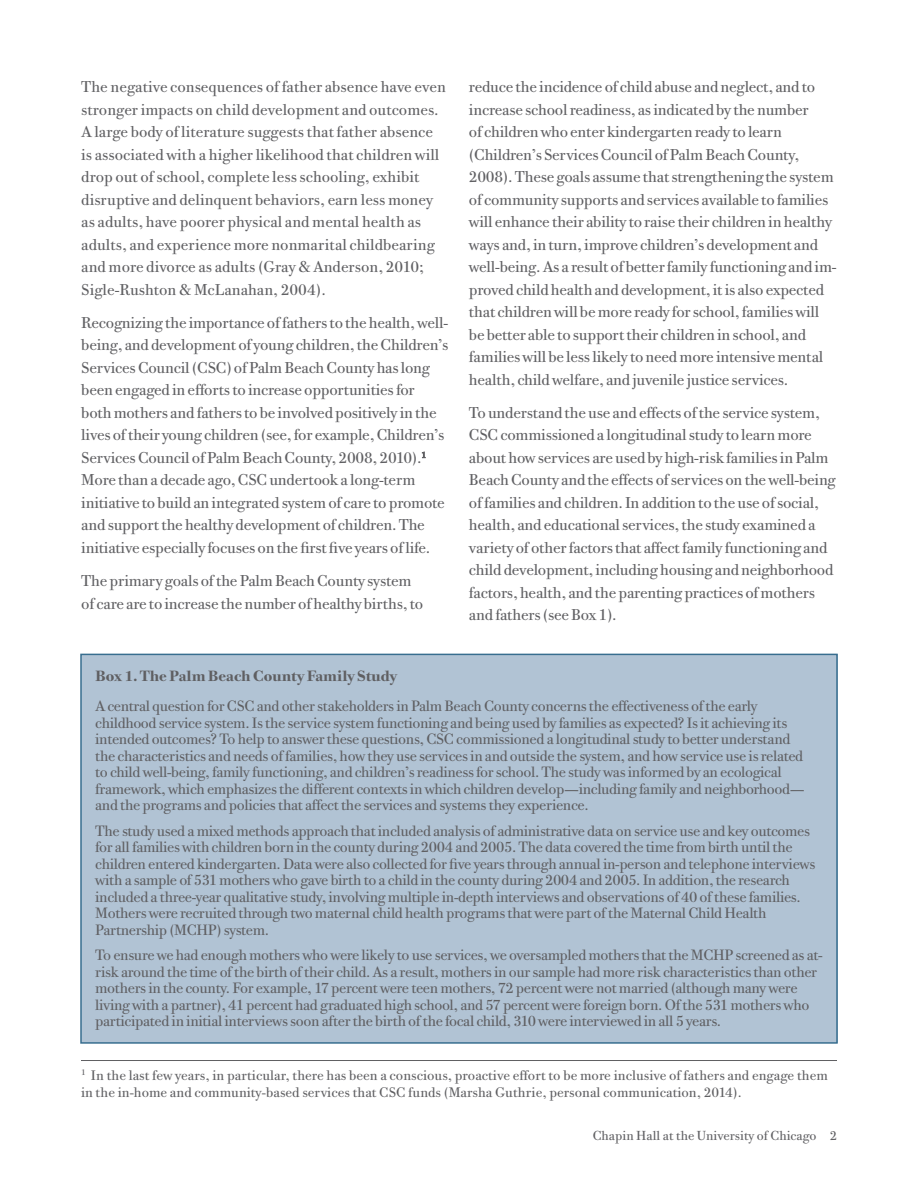
<style>
.page{position:relative;width:918px;height:1188px;background:#fff}
.page>*{position:absolute;margin:0;border:0;box-sizing:border-box;transform-origin:0 0}
.BodyCopy{font:15.75px/22.5px "Bodoni Twe ITC Std";letter-spacing:-.015em;color:#5f5f62}
.SidebarText{font:15px/16.5px "Bodoni Twe ITC Std";letter-spacing:-.025em;color:#5f5f62}
.Authors_Cover{font:700 15px "Bodoni Twe ITC Std";color:#5f5f62}
.Footnote1{font:13.8px/17px "Bodoni Twe ITC Std";color:#5f5f62}
.t1{font:13.2px "Bodoni Twe ITC Std";color:#5f5f62}
</style>
<div class="page">
<svg style="left:422px;top:452px;width:3px;height:6px"></svg>
<div style="left:81px;top:654px;width:756px;height:389px;background:#b1c3d4"></div>
<div style="left:80px;top:654px;width:758px;height:390px;border:2px solid #386e8f"></div>
<hr style="left:81px;top:1060px;width:756px;height:1px;background:#5f5f62">
<p class="BodyCopy" style="left:81px;top:76px;width:366px">The negative consequences of father absence have even stronger impacts on child development and outcomes.<br>A large body of literature suggests that father absence is associated with a higher likelihood that children will drop out of school, complete less schooling, exhibit disruptive and delinquent behaviors, earn less money as adults, have poorer physical and mental health as adults, and experience more nonmarital childbearing and more divorce as adults (Gray &amp; Anderson, 2010; Sigle-Rushton &amp; McLanahan, 2004).</p>
<p class="BodyCopy" style="left:81px;top:312px;width:369px">Recognizing the importance of fathers to the health, well&shy;being, and development of young children, the Children’s Services Council (CSC) of Palm Beach County has long been engaged in efforts to increase opportunities for both mothers and fathers to be involved positively in the lives of their young children (see, for example, Children’s Services Council of Palm Beach County, 2008, 2010).<sup>1<br></sup>More than a decade ago, CSC undertook a long-term initiative to build an integrated system of care to promote and support the healthy development of children. The initiative especially focuses on the first five years of life.</p>
<p class="BodyCopy" style="left:81px;top:570px;width:344px">The primary goals of the Palm Beach County system of care are to increase the number of healthy births, to</p>
<p class="BodyCopy" style="left:469px;top:76px;width:369px">reduce the incidence of child abuse and neglect, and to increase school readiness, as indicated by the number<br>of children who enter kindergarten ready to learn (Children’s Services Council of Palm Beach County, 2008). These goals assume that strengthening the system of community supports and services available to families will enhance their ability to raise their children in healthy ways and, in turn, improve children’s development and well-being. As a result of better family functioning and im&shy;proved child health and development, it is also expected that children will be more ready for school, families will be better able to support their children in school, and families will be less likely to need more intensive mental health, child welfare, and juvenile justice services.</p>
<p class="BodyCopy" style="left:469px;top:402px;width:368px">To understand the use and effects of the service system, CSC commissioned a longitudinal study to learn more about how services are used by high-risk families in Palm Beach County and the effects of services on the well-being of families and children. In addition to the use of social, health, and educational services, the study examined a variety of other factors that affect family functioning and child development, including housing and neighborhood factors, health, and the parenting practices of mothers and fathers (see Box 1).</p>
<p class="Authors_Cover" style="left:95px;top:667px;width:303px">Box 1. The Palm Beach County Family Study</p>
<p class="SidebarText" style="left:95px;top:698px;width:711px">A central question for CSC and other stakeholders in Palm Beach County concerns the effectiveness of the early childhood service system. Is the service system functioning and being used by families as expected? Is it achieving its intended outcomes? To help to answer these questions, CSC commissioned a longitudinal study to better understand the characteristics and needs of families, how they use services in and outside the system, and how service use is related to child well-being, family functioning, and children’s readiness for school. The study was informed by an ecological framework, which emphasizes the different contexts in which children develop—including family and neighborhood— and the programs and policies that affect the services and systems they experience.</p>
<p class="SidebarText" style="left:95px;top:822px;width:722px">The study used a mixed methods approach that included analysis of administrative data on service use and key outcomes for all families with children born in the county during 2004 and 2005. The data covered the time from birth until the children entered kindergarten. Data were also collected for five years through annual in-person and telephone interviews with a sample of 531 mothers who gave birth to a child in the county during 2004 and 2005. In addition, the research included a three-year qualitative study, involving multiple in-depth interviews and observations of 40 of these families.<br>Mothers were recruited through two maternal child health programs that were part of the Maternal Child Health Partnership (MCHP) system.</p>
<p class="SidebarText" style="left:95px;top:947px;width:729px">To ensure we had enough mothers who were likely to use services, we oversampled mothers that the MCHP screened as at&shy;risk around the time of the birth of their child. As a result, mothers in our sample had more risk characteristics than other mothers in the county. For example, 17 percent were teen mothers, 72 percent were not married (although many were living with a partner), 41 percent had graduated high school, and 57 percent were foreign born. Of the 531 mothers who participated in initial interviews soon after the birth of the focal child, 310 were interviewed in all 5 years.</p>
<p class="Footnote1" style="left:81px;top:1067px;width:748px"><sup>1</sup> In the last few years, in particular, there has been a conscious, proactive effort to be more inclusive of fathers and engage them in the in-home and community-based services that CSC funds (Marsha Guthrie, personal communication, 2014).</p>
<p class="t1" style="left:593px;top:1128px;width:246px">Chapin Hall at the University of Chicago 2</p>
</div>
